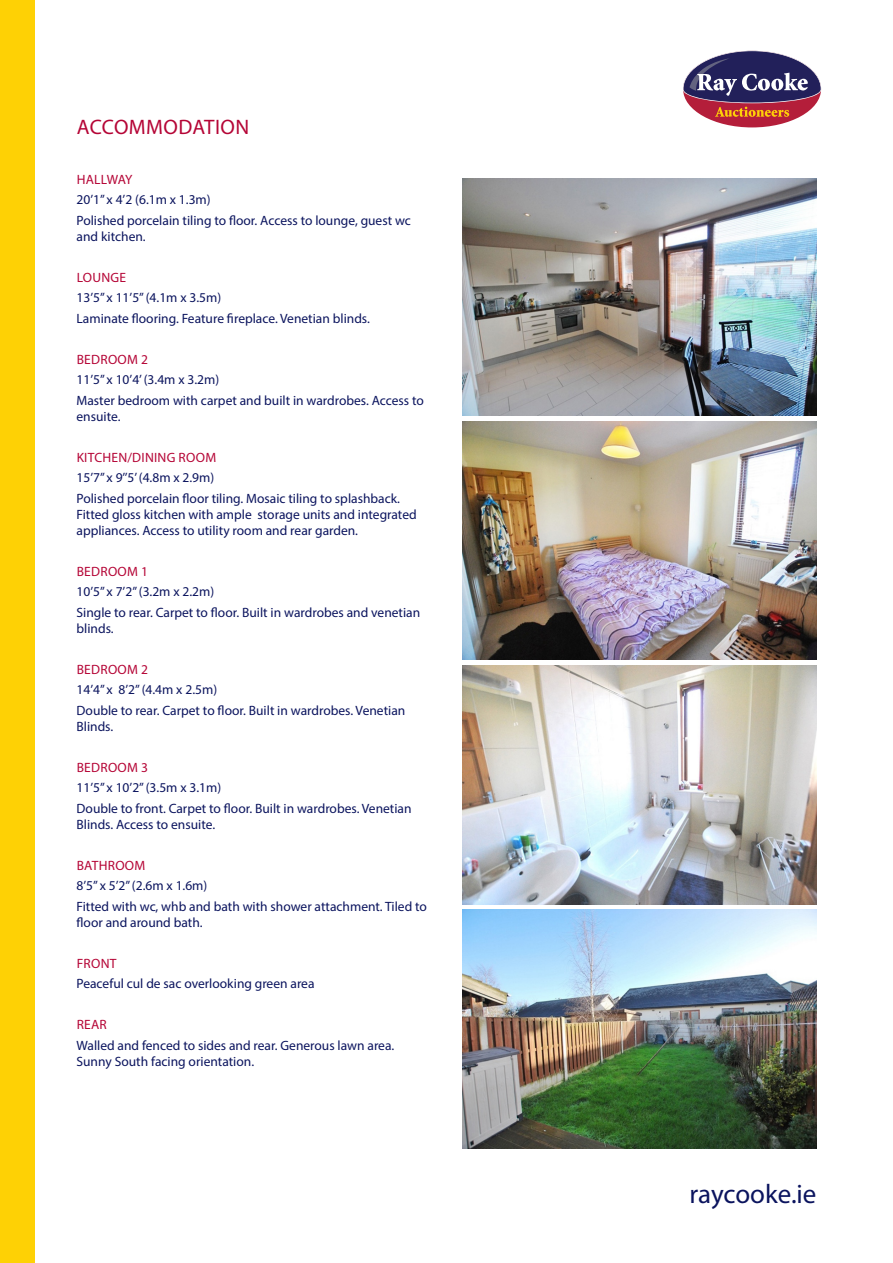
<style>
.page{position:relative;width:893px;height:1263px;background:#fff}
.page>*{position:absolute;margin:0;border:0;box-sizing:border-box;transform-origin:0 0}
.t1{font:27px "Myriad Pro";letter-spacing:-.005em;color:#0b145e}
.RC_Body_Head{font:21px "Myriad Pro";letter-spacing:.02em;color:#b50536}
.RC_Body_Accommodatio{font:13.5px/16.2px "Myriad Pro";color:#0b145e}
.RC_Body_Sub_Head{font:13.5px "Myriad Pro";letter-spacing:.02em;color:#b50536}
.RC_Body_Sub_Head-2{font:13.5px "Myriad Pro";letter-spacing:-.01em;color:#b50536}
</style>
<div class="page">
<div style="left:0;top:0;width:34px;height:1263px;background:#fed105"></div>
<div style="left:683px;top:51px;width:138px;height:76px;background:#b41e3a;border-radius:50%"></div>
<svg style="left:683px;top:50px;width:138px;height:67px"></svg>
<img style="left:463px;top:910px;width:354px;height:238px">
<img style="left:463px;top:665px;width:354px;height:239px">
<img style="left:463px;top:421px;width:354px;height:239px">
<img style="left:463px;top:179px;width:354px;height:237px">
<p class="RC_Body_Head" style="left:77px;top:114px;width:174px">ACCOMMODATION</p>
<p class="RC_Body_Sub_Head-2" style="left:77px;top:171px;width:57px">HALLWAY</p>
<p class="RC_Body_Accommodatio" style="left:77px;top:191px;width:136px">20’1’’ x 4’2 (6.1m x 1.3m)</p>
<p class="RC_Body_Accommodatio" style="left:77px;top:212px;width:336px">Polished porcelain tiling to floor. Access to lounge, guest wc and kitchen.</p>
<p class="RC_Body_Sub_Head" style="left:77px;top:269px;width:51px">LOUNGE</p>
<p class="RC_Body_Accommodatio" style="left:77px;top:289px;width:146px">13’5’’ x 11’5” (4.1m x 3.5m)</p>
<p class="RC_Body_Accommodatio" style="left:77px;top:310px;width:295px">Laminate flooring. Feature fireplace. Venetian blinds.</p>
<p class="RC_Body_Sub_Head" style="left:77px;top:351px;width:73px">BEDROOM 2</p>
<p class="RC_Body_Accommodatio" style="left:77px;top:371px;width:144px">11’5’’ x 10’4’ (3.4m x 3.2m)</p>
<p class="RC_Body_Accommodatio" style="left:77px;top:392px;width:349px">Master bedroom with carpet and built in wardrobes. Access to ensuite.</p>
<p class="RC_Body_Sub_Head" style="left:77px;top:449px;width:141px">KITCHEN/DINING ROOM</p>
<p class="RC_Body_Accommodatio" style="left:77px;top:469px;width:139px">15’7’’ x 9’’5’ (4.8m x 2.9m)</p>
<p class="RC_Body_Accommodatio" style="left:77px;top:490px;width:342px">Polished porcelain floor tiling. Mosaic tiling to splashback.<br>Fitted gloss kitchen with ample storage units and integrated appliances. Access to utility room and rear garden.</p>
<p class="RC_Body_Sub_Head" style="left:77px;top:563px;width:73px">BEDROOM 1</p>
<p class="RC_Body_Accommodatio" style="left:77px;top:583px;width:139px">10’5” x 7’2” (3.2m x 2.2m)</p>
<p class="RC_Body_Accommodatio" style="left:77px;top:604px;width:345px">Single to rear. Carpet to floor. Built in wardrobes and venetian blinds.</p>
<p class="RC_Body_Sub_Head" style="left:77px;top:661px;width:73px">BEDROOM 2</p>
<p class="RC_Body_Accommodatio" style="left:77px;top:681px;width:142px">14’4’’ x 8’2” (4.4m x 2.5m)</p>
<p class="RC_Body_Accommodatio" style="left:77px;top:702px;width:330px">Double to rear. Carpet to floor. Built in wardrobes. Venetian<br>Blinds.</p>
<p class="RC_Body_Sub_Head" style="left:77px;top:759px;width:73px">BEDROOM 3</p>
<p class="RC_Body_Accommodatio" style="left:77px;top:779px;width:146px">11’5’’ x 10’2’’ (3.5m x 3.1m)</p>
<p class="RC_Body_Accommodatio" style="left:77px;top:800px;width:337px">Double to front. Carpet to floor. Built in wardrobes. Venetian<br>Blinds. Access to ensuite.</p>
<p class="RC_Body_Sub_Head" style="left:77px;top:857px;width:70px">BATHROOM</p>
<p class="RC_Body_Accommodatio" style="left:77px;top:877px;width:132px">8’5’’ x 5’2’’ (2.6m x 1.6m)</p>
<p class="RC_Body_Accommodatio" style="left:77px;top:898px;width:352px">Fitted with wc, whb and bath with shower attachment. Tiled to floor and around bath.</p>
<p class="RC_Body_Sub_Head" style="left:77px;top:955px;width:41px">FRONT</p>
<p class="RC_Body_Accommodatio" style="left:77px;top:975px;width:240px">Peaceful cul de sac overlooking green area</p>
<p class="RC_Body_Sub_Head" style="left:77px;top:1016px;width:32px">REAR</p>
<p class="RC_Body_Accommodatio" style="left:77px;top:1037px;width:319px">Walled and fenced to sides and rear. Generous lawn area.<br>Sunny South facing orientation.</p>
<h1 class="t1" style="left:690px;top:1178px;width:128px">raycooke.ie</h1>
</div>
